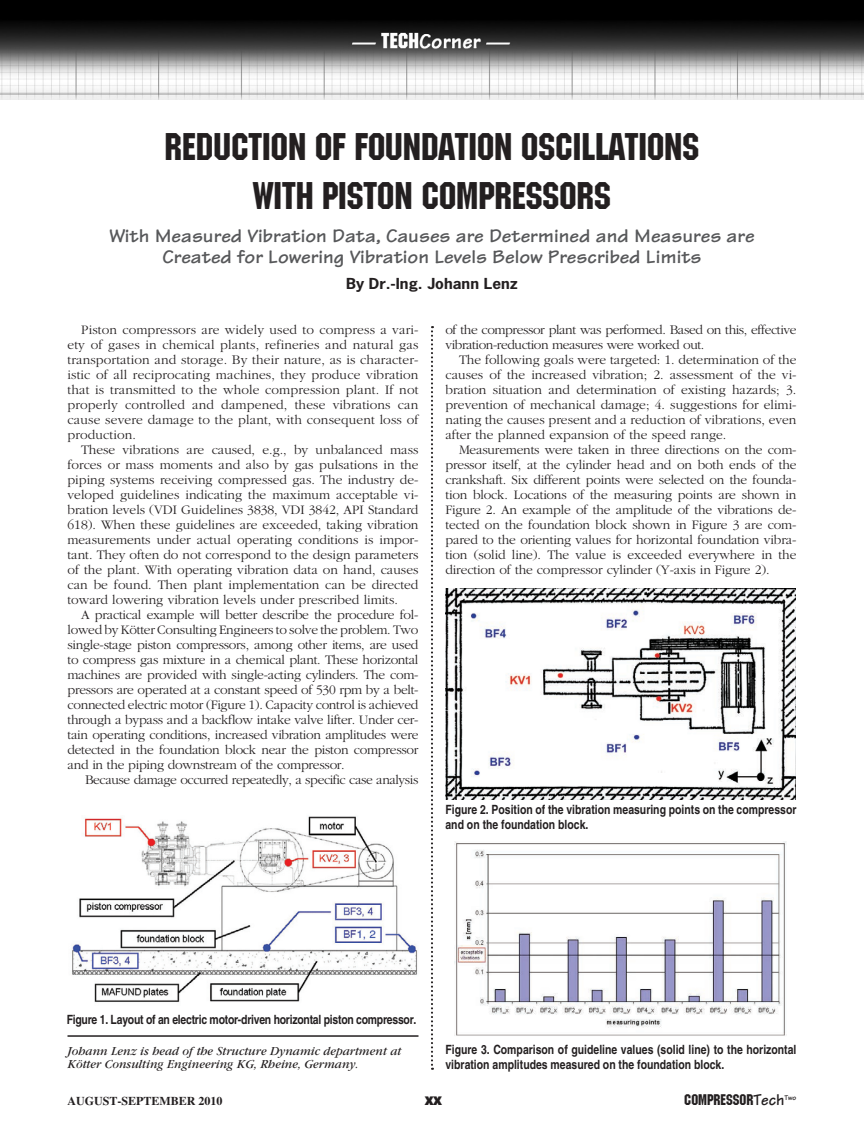
<style>
.page{position:relative;width:864px;height:1134px;background:#fff}
.page>*{position:absolute;margin:0;border:0;box-sizing:border-box;transform-origin:0 0}
.t1{font:37.5px/49.5px "Machine TT";color:#231f20;text-align:center}
.t2{font:700 19.5px/21px "Tekton";color:#57585a;text-align:center;scale:1.08 1}
.t3{font:15px "Machine TT";color:#231f20}
.t4{font:700 14.25px "News Gothic";color:#231f20;scale:1.08 1}
.t5{font:300 13.5px/15px "Garamond";letter-spacing:-.01em;color:#231f20;text-align:justify}
.t6{font:300 13.5px/15px "Garamond";letter-spacing:-.03em;color:#231f20}
.t7{font:700 condensed 12.75px/15px "Helvetica";color:#231f20}
.t8{font:italic 12.75px/13.5px "Garamond";color:#231f20}
.t9{font:700 condensed 12.75px "Helvetica";letter-spacing:-.02em;color:#231f20}
.t10{font:700 12px "Times";color:#231f20}
.t11{font:800 12px "Folio";color:#231f20}
.s1{font-family:"Tekton";font-weight:700;font-size:16.5px}
</style>
<div class="page">
<svg style="left:431px;top:326px;width:2px;height:744px"></svg>
<img style="left:0;top:0;width:864px;height:99px">
<hr style="left:68px;top:1035px;width:350px;height:2px;background:#231f20">
<img style="left:446px;top:589px;width:350px;height:210px">
<img style="left:455px;top:841px;width:332px;height:195px">
<img style="left:71px;top:816px;width:347px;height:186px">
<h1 class="t1" style="left:165px;top:121px;width:536px">REDUCTION OF FOUNDATION OSCILLATIONS<br>WITH PISTON COMPRESSORS</h1>
<h2 class="t2" style="left:109px;top:225px;width:599px">With Measured Vibration Data, Causes are Determined and Measures are<br>Created for Lowering Vibration Levels Below Prescribed Limits</h2>
<p class="t4" style="left:346px;top:274px;width:161px">By Dr.-Ing. Johann Lenz</p>
<p class="t5" style="left:68px;top:322px;width:353px;text-indent:14px">Piston compressors are widely used to compress a vari&shy;ety of gases in chemical plants, refineries and natural gas transportation and storage. By their nature, as is character&shy;istic of all reciprocating machines, they produce vibration that is transmitted to the whole compression plant. If not properly controlled and dampened, these vibrations can cause severe damage to the plant, with consequent loss of production.</p>
<p class="t5" style="left:68px;top:442px;width:352px;text-indent:14px">These vibrations are caused, e.g., by unbalanced mass forces or mass moments and also by gas pulsations in the piping systems receiving compressed gas. The industry de&shy;veloped guidelines indicating the maximum acceptable vi&shy;bration levels (VDI Guidelines 3838, VDI 3842, API Standard 618). When these guidelines are exceeded, taking vibration measurements under actual operating conditions is impor&shy;tant. They often do not correspond to the design parameters of the plant. With operating vibration data on hand, causes can be found. Then plant implementation can be directed toward lowering vibration levels under prescribed limits.</p>
<p class="t5" style="left:68px;top:607px;width:353px;text-indent:14px">A practical example will better describe the procedure fol&shy;lowed by Kötter Consulting Engineers to solve the problem. Two single-stage piston compressors, among other items, are used to compress gas mixture in a chemical plant. These horizontal machines are provided with single-acting cylinders. The com&shy;pressors are operated at a constant speed of 530 rpm by a belt&shy;connected electric motor (Figure 1). Capacity control is achieved through a bypass and a backflow intake valve lifter. Under cer&shy;tain operating conditions, increased vibration amplitudes were detected in the foundation block near the piston compressor and in the piping downstream of the compressor.</p>
<p class="t6" style="left:85px;top:772px;width:335px">Because damage occurred repeatedly, a specific case analysis</p>
<p class="t6" style="left:446px;top:322px;width:353px">of the compressor plant was performed. Based on this, effective vibration-reduction measures were worked out.</p>
<p class="t5" style="left:446px;top:352px;width:353px;text-indent:14px">The following goals were targeted: 1. determination of the causes of the increased vibration; 2. assessment of the vi&shy;bration situation and determination of existing hazards; 3. prevention of mechanical damage; 4. suggestions for elimi&shy;nating the causes present and a reduction of vibrations, even after the planned expansion of the speed range.</p>
<p class="t5" style="left:446px;top:442px;width:353px;text-indent:14px">Measurements were taken in three directions on the com&shy;pressor itself, at the cylinder head and on both ends of the crankshaft. Six different points were selected on the founda&shy;tion block. Locations of the measuring points are shown in Figure 2. An example of the amplitude of the vibrations de&shy;tected on the foundation block shown in Figure 3 are com&shy;pared to the orienting values for horizontal foundation vibra&shy;tion (solid line). The value is exceeded everywhere in the direction of the compressor cylinder (Y-axis in Figure 2).</p>
<p class="t7" style="left:446px;top:802px;width:353px">Figure 2. Position of the vibration measuring points on the compressor and on the foundation block.</p>
<p class="t9" style="left:67px;top:1012px;width:351px">Figure 1. Layout of an electric motor-driven horizontal piston compressor.</p>
<p class="t8" style="left:68px;top:1044px;width:335px">Johann Lenz is head of the Structure Dynamic department at<br>Kötter Consulting Engineering KG, Rheine, Germany.</p>
<p class="t7" style="left:445px;top:1042px;width:352px">Figure 3. Comparison of guideline values (solid line) to the horizontal vibration amplitudes measured on the foundation block.</p>
<p class="t10" style="left:68px;top:1094px;width:157px">AUGUST-SEPTEMBER 2010</p>
<p class="t11" style="left:425px;top:1094px;width:18px">XX</p>
<p class="t3" style="left:684px;top:1090px;width:114px">COMPRESSOR<span class="s1">Tech</span><sup>Two</sup></p>
</div>
